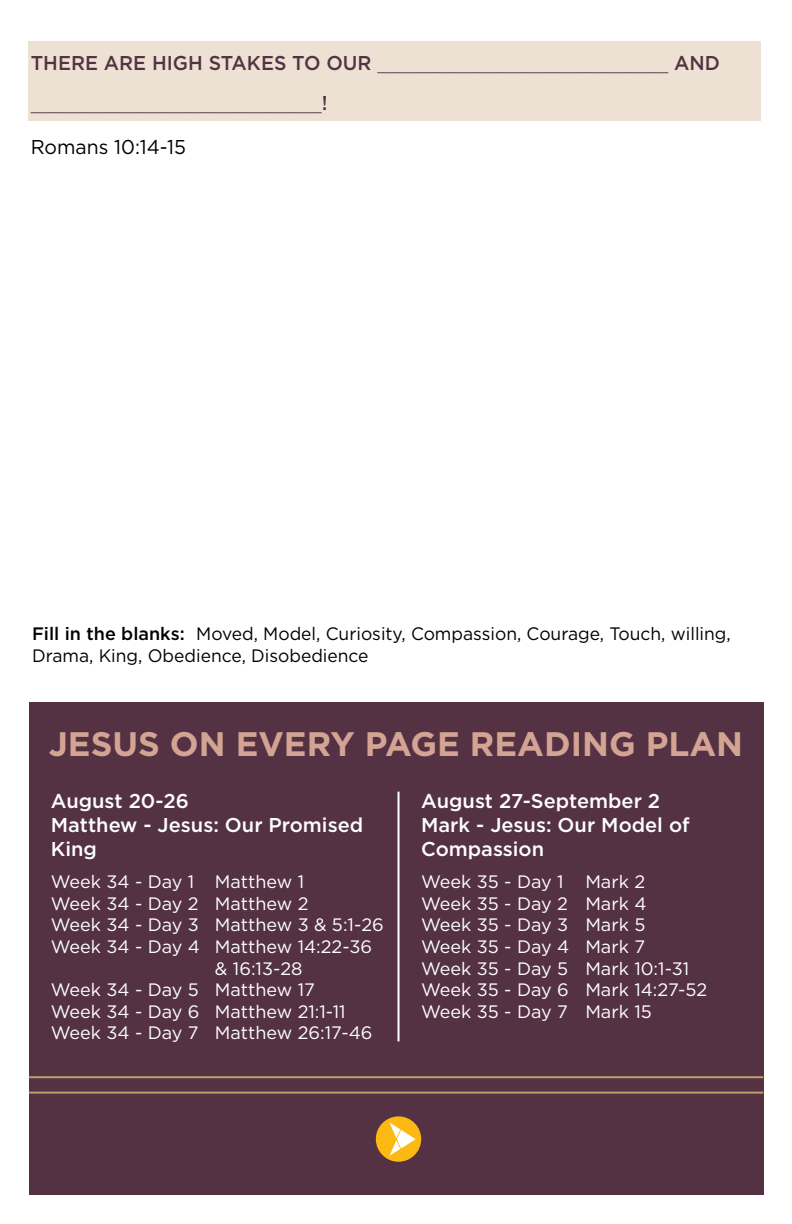
<style>
.page{position:relative;width:792px;height:1224px;background:#fff}
.page>*{position:absolute;margin:0;border:0;box-sizing:border-box;transform-origin:0 0}
.t1{font:700 34px "Gotham";color:#d3a393}
.t2{font:500 20px/24px "Gotham";color:#fff}
.t3{font:300 20px/40px "Gotham";color:#543243}
.t4{font:20px "Gotham";color:#000}
.t5{font:18px/21.6px "Gotham";color:#fff}
.t6{font:18px/22px "Gotham";color:#000}
.s1{font-weight:500}
</style>
<div class="page">
<div style="left:29px;top:703px;width:734px;height:492px;background:#543243"></div>
<div style="left:376px;top:1116px;width:45px;height:46px;background:#fdb913;border-radius:50%"></div>
<svg style="left:389px;top:1122px;width:27px;height:34px"></svg>
<hr style="left:398px;top:792px;width:2px;height:249px;background:#fff">
<hr style="left:29px;top:1076px;width:734px;height:2px;background:#c19b6c">
<hr style="left:29px;top:1092px;width:734px;height:2px;background:#c19b6c">
<div style="left:29px;top:42px;width:732px;height:79px;background:#ece1d3"></div>
<p class="t3" style="left:31px;top:42px;width:691px"><span class="s1">THERE ARE HIGH STAKES TO OUR</span> _________________________ <span class="s1">AND </span>_________________________<span class="s1">!</span></p>
<p class="t4" style="left:31px;top:134px;width:157px">Romans 10:14-15</p>
<p class="t6" style="left:32px;top:622px;width:700px"><span class="s1">Fill in the blanks:</span> Moved, Model, Curiosity, Compassion, Courage, Touch, willing,<br>Drama, King, Obedience, Disobedience</p>
<h1 class="t1" style="left:49px;top:721px;width:696px">JESUS ON EVERY PAGE READING PLAN</h1>
<p class="t2" style="left:51px;top:788px;width:314px">August 20-26<br>Matthew - Jesus: Our Promised<br>King</p>
<p class="t5" style="left:51px;top:871px;width:151px">Week 34 - Day 1<br>Week 34 - Day 2<br>Week 34 - Day 3<br>Week 34 - Day 4</p>
<p class="t5" style="left:51px;top:979px;width:150px;text-align:justify">Week 34 - Day 5<br>Week 34 - Day 6<br>Week 34 - Day 7</p>
<p class="t5" style="left:215px;top:871px;width:170px">Matthew 1<br>Matthew 2<br>Matthew 3 &amp; 5:1-26<br>Matthew 14:22-36 &amp; 16:13-28<br>Matthew 17<br>Matthew 21:1-11<br>Matthew 26:17-46</p>
<p class="t2" style="left:421px;top:788px;width:270px">August 27-September 2<br>Mark - Jesus: Our Model of<br>Compassion</p>
<p class="t5" style="left:421px;top:871px;width:150px">Week 35 - Day 1<br>Week 35 - Day 2<br>Week 35 - Day 3<br>Week 35 - Day 4<br>Week 35 - Day 5<br>Week 35 - Day 6<br>Week 35 - Day 7</p>
<p class="t5" style="left:585px;top:871px;width:123px">Mark 2<br>Mark 4<br>Mark 5<br>Mark 7<br>Mark 10:1-31<br>Mark 14:27-52<br>Mark 15</p>
</div>
